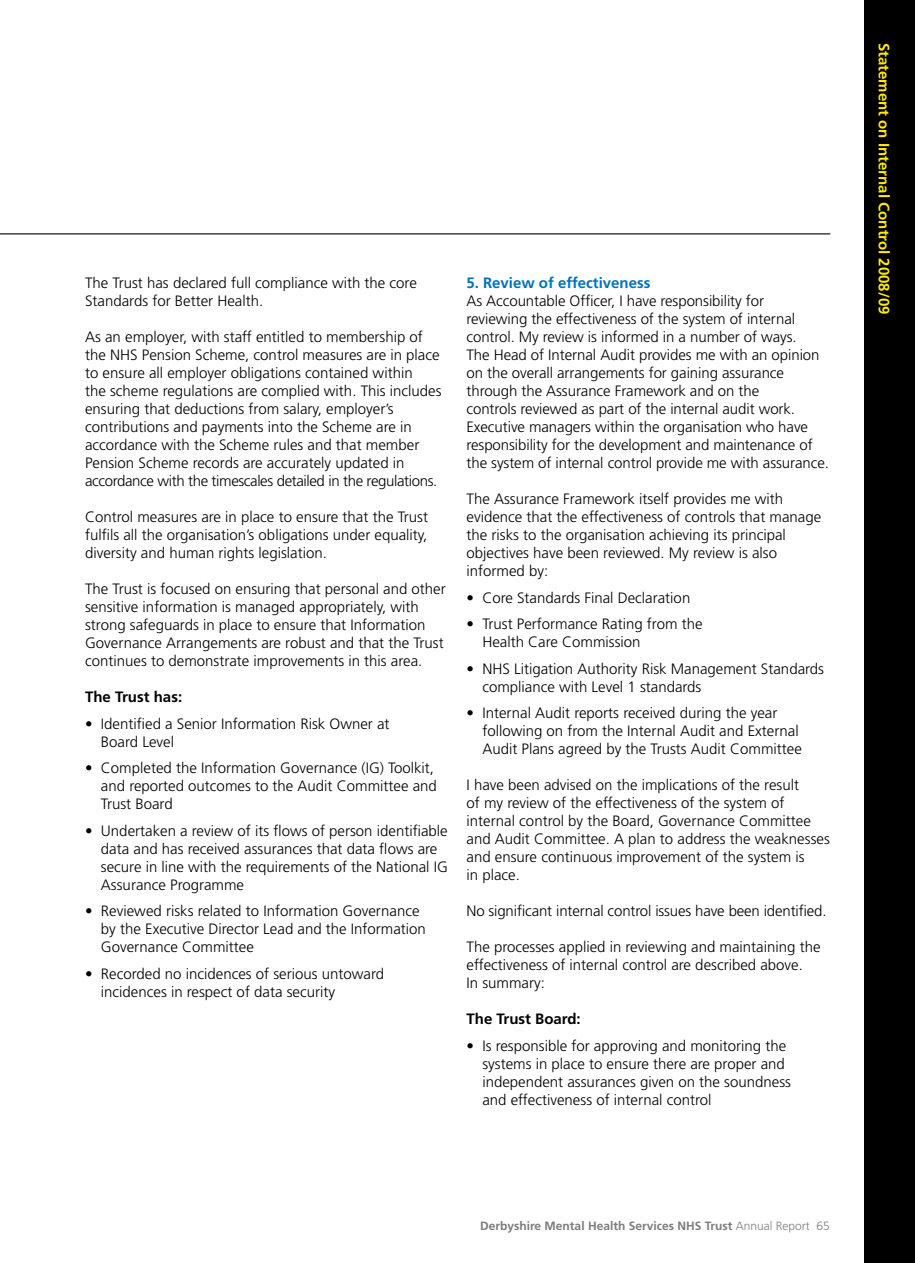
<style>
.page{position:relative;width:915px;height:1263px;background:#fff}
.page>*{position:absolute;margin:0;border:0;box-sizing:border-box;transform-origin:0 0}
.t1{font:300 15px/18px "Frutiger";color:#000}
.t2{font:700 15px "Frutiger";color:#ffec00}
.t3{font:700 15px "Frutiger";color:#000}
.t4{font:700 15px "Frutiger";color:#0072ba}
.t5{font:700 12px "Frutiger";color:#7b7c7e}
.s1{font-weight:300}
</style>
<div class="page">
<div style="left:863px;top:0;width:51px;height:1263px;background:#000"></div>
<svg style="left:0;top:233px;width:830px;height:2px"></svg>
<p class="t1" style="left:85px;top:274px;width:333px">The Trust has declared full compliance with the core<br>Standards for Better Health.</p>
<p class="t1" style="left:85px;top:328px;width:358px">As an employer, with staff entitled to membership of the NHS Pension Scheme, control measures are in place to ensure all employer obligations contained within<br>the scheme regulations are complied with. This includes ensuring that deductions from salary, employer’s contributions and payments into the Scheme are in accordance with the Scheme rules and that member Pension Scheme records are accurately updated in accordance with the timescales detailed in the regulations.</p>
<p class="t1" style="left:85px;top:508px;width:344px;text-align:justify">Control measures are in place to ensure that the Trust fulfils all the organisation’s obligations under equality, diversity and human rights legislation.</p>
<p class="t1" style="left:85px;top:580px;width:362px">The Trust is focused on ensuring that personal and other sensitive information is managed appropriately, with strong safeguards in place to ensure that Information Governance Arrangements are robust and that the Trust continues to demonstrate improvements in this area.</p>
<p class="t3" style="left:85px;top:688px;width:98px">The Trust has:</p>
<p class="t1" style="left:101px;top:714px;width:290px;text-indent:-16px">• Identified a Senior Information Risk Owner at<br>Board Level</p>
<p class="t1" style="left:101px;top:759px;width:337px;text-indent:-16px">• Completed the Information Governance (IG) Toolkit, and reported outcomes to the Audit Committee and<br>Trust Board</p>
<p class="t1" style="left:101px;top:821px;width:348px;text-indent:-16px">• Undertaken a review of its flows of person identifiable data and has received assurances that data flows are secure in line with the requirements of the National IG Assurance Programme</p>
<p class="t1" style="left:101px;top:902px;width:326px;text-indent:-16px">• Reviewed risks related to Information Governance by the Executive Director Lead and the Information<br>Governance Committee</p>
<p class="t1" style="left:101px;top:964px;width:284px;text-indent:-16px">• Recorded no incidences of serious untoward incidences in respect of data security</p>
<p class="t4" style="left:466px;top:274px;width:185px">5. Review of effectiveness</p>
<p class="t1" style="left:466px;top:292px;width:364px">As Accountable Officer, I have responsibility for<br>reviewing the effectiveness of the system of internal control. My review is informed in a number of ways.<br>The Head of Internal Audit provides me with an opinion on the overall arrangements for gaining assurance through the Assurance Framework and on the<br>controls reviewed as part of the internal audit work.<br>Executive managers within the organisation who have responsibility for the development and maintenance of the system of internal control provide me with assurance.</p>
<p class="t1" style="left:466px;top:490px;width:356px">The Assurance Framework itself provides me with evidence that the effectiveness of controls that manage the risks to the organisation achieving its principal objectives have been reviewed. My review is also informed by:</p>
<p class="t1" style="left:466px;top:588px;width:225px">• Core Standards Final Declaration</p>
<p class="t1" style="left:482px;top:615px;width:222px;text-indent:-16px">• Trust Performance Rating from the<br>Health Care Commission</p>
<p class="t1" style="left:482px;top:659px;width:343px;text-indent:-16px">• NHS Litigation Authority Risk Management Standards compliance with Level 1 standards</p>
<p class="t1" style="left:482px;top:704px;width:321px;text-indent:-16px">• Internal Audit reports received during the year following on from the Internal Audit and External<br>Audit Plans agreed by the Trusts Audit Committee</p>
<p class="t1" style="left:466px;top:776px;width:365px">I have been advised on the implications of the result<br>of my review of the effectiveness of the system of internal control by the Board, Governance Committee and Audit Committee. A plan to address the weaknesses and ensure continuous improvement of the system is<br>in place.</p>
<p class="t1" style="left:466px;top:902px;width:361px">No significant internal control issues have been identified.</p>
<p class="t1" style="left:466px;top:938px;width:355px">The processes applied in reviewing and maintaining the effectiveness of internal control are described above.<br>In summary:</p>
<p class="t3" style="left:466px;top:1010px;width:116px">The Trust Board:</p>
<p class="t1" style="left:482px;top:1036px;width:310px;text-indent:-16px">• Is responsible for approving and monitoring the systems in place to ensure there are proper and independent assurances given on the soundness and effectiveness of internal control</p>
<p class="t5" style="left:480px;top:1218px;width:351px">Derbyshire Mental Health Services NHS Trust <span class="s1">Annual Report 65</span></p>
<p class="t2" style="left:892px;top:43px;width:273px;rotate:90deg">Statement on Internal Control 2008/09</p>
</div>
